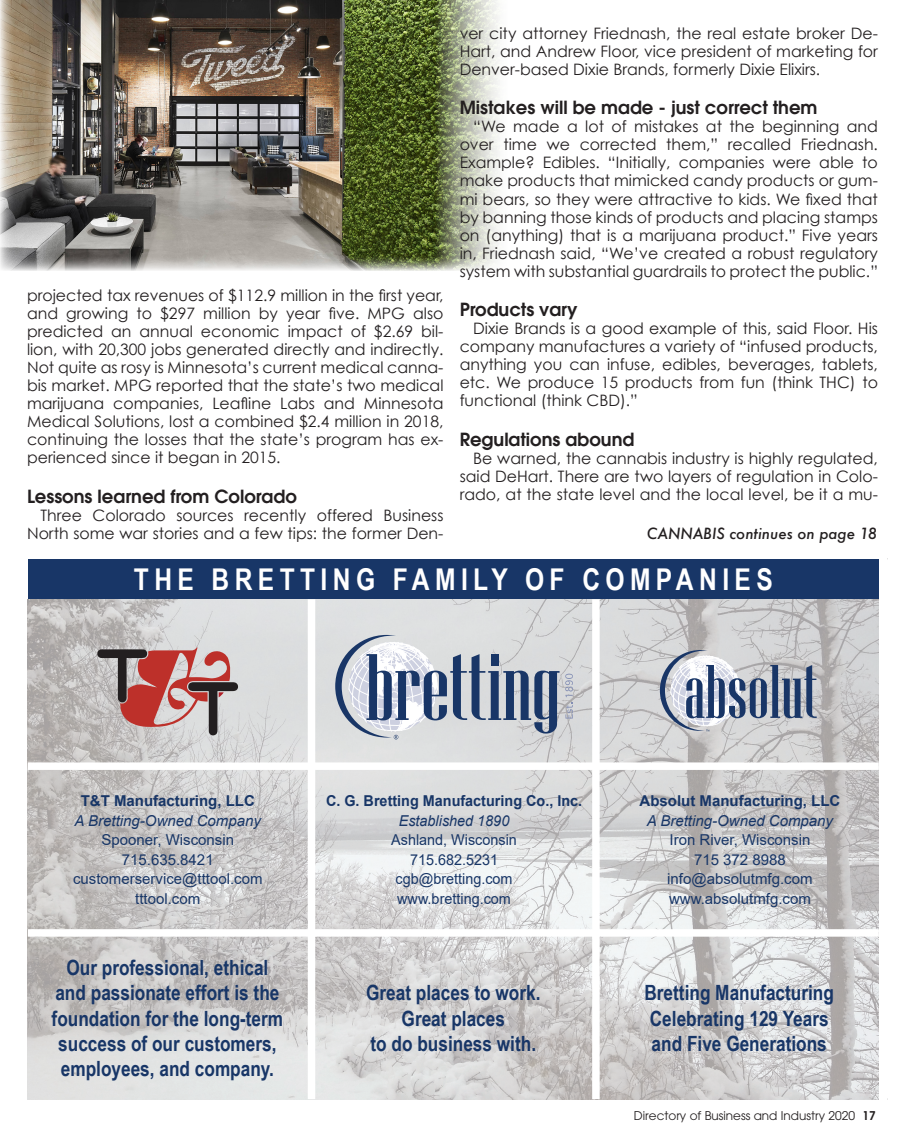
<style>
.page{position:relative;width:905px;height:1148px;background:#fff}
.page>*{position:absolute;margin:0;border:0;box-sizing:border-box;transform-origin:0 0}
.t1{font:75.45px "Niagara Solid";letter-spacing:.01em;color:#193667}
.t2{font:700 30px "Arial Narrow";letter-spacing:.18em;color:#fff}
.t3{font:700 21px/25.2px "Arial Narrow";color:#183667;text-align:center}
.subhead_-body_copy{font:600 18px "Avant Garde";color:#231f20}
.Body_text{font:15.75px/18px "Century Gothic";color:#231f20;text-align:justify}
.t4{font:15px/19.5px "Arial";color:#183667;text-align:center}
.t5{font:15px/19.5px "Arial";color:#183667;text-align:center;scale:.96 1}
.jump_to{font:italic 500 15px "Futura";color:#231f20}
.t6{font:12px "Avant Garde";color:#231f20}
.s1{font-weight:700}
.s2{font-style:italic}
.s3{font-weight:600}
</style>
<div class="page">
<img style="left:0;top:0;width:499px;height:270px">
<div style="left:28px;top:559px;width:850px;height:40px;background:#183667"></div>
<img style="left:28px;top:599px;width:850px;height:500px">
<svg style="left:660px;top:650px;width:87px;height:81px"></svg>
<svg style="left:335px;top:635px;width:224px;height:104px;background:#a9b2c0"></svg>
<svg style="left:565px;top:673px;width:8px;height:45px"></svg>
<svg style="left:96px;top:647px;width:142px;height:88px;background:#b48a89"></svg>
<div style="left:308px;top:599px;width:7px;height:500px;background:#fff"></div>
<div style="left:592px;top:599px;width:7px;height:500px;background:#fff"></div>
<div style="left:28px;top:929px;width:850px;height:7px;background:#fff"></div>
<div style="left:28px;top:762px;width:850px;height:8px;background:#fff"></div>
<p class="Body_text" style="left:27px;top:286px;width:418px">projected tax revenues of $112.9 million in the first year, and growing to $297 million by year five. MPG also predicted an annual economic impact of $2.69 bil&shy;lion, with 20,300 jobs generated directly and indirectly.<br>Not quite as rosy is Minnesota’s current medical canna&shy;bis market. MPG reported that the state’s two medical marijuana companies, Leafline Labs and Minnesota Medical Solutions, lost a combined $2.4 million in 2018, continuing the losses that the state’s program has ex&shy;perienced since it began in 2015.</p>
<p class="subhead_-body_copy" style="left:27px;top:484px;width:271px">Lessons learned from Colorado</p>
<p class="Body_text" style="left:27px;top:506px;width:418px;text-align:right">Three Colorado sources recently offered Business<br>North some war stories and a few tips: the former Den-</p>
<p class="Body_text" style="left:459px;top:24px;width:420px">ver city attorney Friednash, the real estate broker De-Hart, and Andrew Floor, vice president of marketing for Denver-based Dixie Brands, formerly Dixie Elixirs.</p>
<p class="subhead_-body_copy" style="left:459px;top:96px;width:359px">Mistakes will be made - just correct them</p>
<p class="Body_text" style="left:459px;top:117px;width:420px;text-indent:14px">“We made a lot of mistakes at the beginning and over time we corrected them,” recalled Friednash.<br>Example? Edibles. “Initially, companies were able to make products that mimicked candy products or gum&shy;mi bears, so they were attractive to kids. We fixed that by banning those kinds of products and placing stamps on (anything) that is a marijuana product.” Five years in, Friednash said, “We’ve created a robust regulatory system with substantial guardrails to protect the public.”</p>
<p class="subhead_-body_copy" style="left:459px;top:298px;width:119px">Products vary</p>
<p class="Body_text" style="left:459px;top:319px;width:420px;text-indent:14px">Dixie Brands is a good example of this, said Floor. His company manufactures a variety of “infused products, anything you can infuse, edibles, beverages, tablets, etc. We produce 15 products from fun (think THC) to functional (think CBD).”</p>
<p class="subhead_-body_copy" style="left:459px;top:427px;width:176px">Regulations abound</p>
<p class="Body_text" style="left:459px;top:449px;width:420px;text-indent:14px">Be warned, the cannabis industry is highly regulated, said DeHart. There are two layers of regulation in Colo&shy;rado, at the state level and the local level, be it a mu-</p>
<p class="jump_to" style="left:647px;top:523px;width:232px">CANNABIS continues on page 18</p>
<p class="t2" style="left:134px;top:556px;width:640px">THE BRETTING FAMILY OF COMPANIES</p>
<p class="t4" style="left:73px;top:791px;width:191px"><span class="s1">T&amp;T Manufacturing, LLC<br></span><span class="s2">A Bretting-Owned Company<br></span>Spooner, Wisconsin<br>715.635.8421 customerservice@tttool.com tttool.com</p>
<p class="t3" style="left:52px;top:954px;width:233px">Our professional, ethical and passionate effort is the foundation for the long-term success of our customers, employees, and company.</p>
<p class="t5" style="left:326px;top:791px;width:268px"><span class="s1">C. G. Bretting Manufacturing Co., Inc.<br></span><span class="s2">Established 1890<br></span>Ashland, Wisconsin<br>715.682.5231<br>cgb@bretting.com<br>www.bretting.com</p>
<p class="t3" style="left:366px;top:979px;width:176px">Great places to work.<br>Great places<br>to do business with.</p>
<p class="t1" style="left:684px;top:652px;width:134px">absolut</p>
<p class="t4" style="left:639px;top:791px;width:202px"><span class="s1">Absolut Manufacturing, LLC<br></span><span class="s2">A Bretting-Owned Company<br></span>Iron River, Wisconsin<br>715 372 8988 info@absolutmfg.com www.absolutmfg.com</p>
<p class="t3" style="left:644px;top:979px;width:191px;text-align:left">Bretting Manufacturing<br>Celebrating 129 Years and Five Generations</p>
<p class="t6" style="left:634px;top:1108px;width:243px">Directory of Business and Industry 2020 <span class="s3">17</span></p>
</div>
